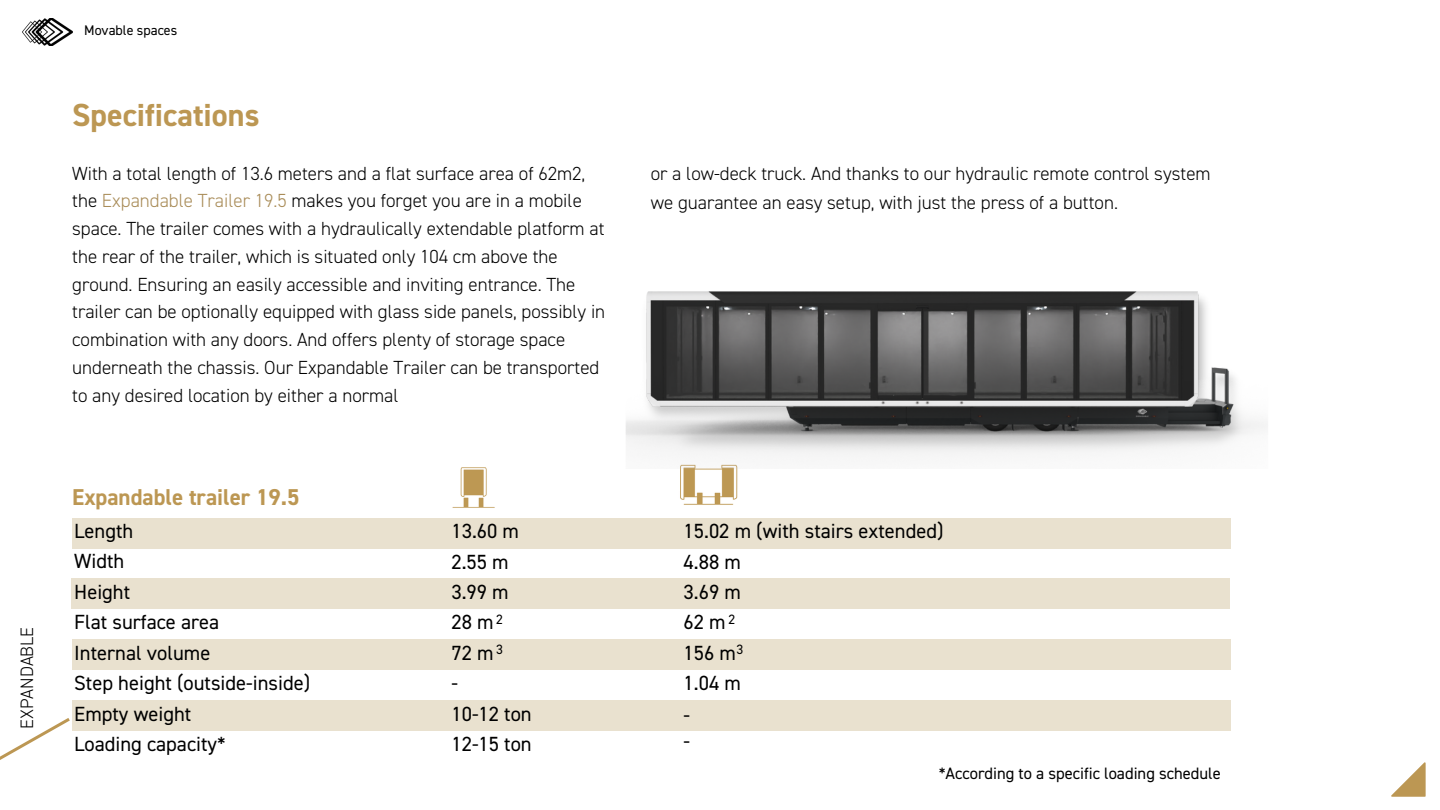
<style>
.page{position:relative;width:1440px;height:810px;background:#fff}
.page>*{position:absolute;margin:0;border:0;box-sizing:border-box;transform-origin:0 0}
.t1{font:700 32px "DIN2014";color:#bc9753}
.t2{font:700 23px "DIN2014";color:#bc9753}
.t3{font:20.5px "DIN2014";color:#000}
.t4{font:300 19px/27.8px "DIN2014";color:#000}
.t5{font:300 18px "DIN2014";color:#000}
.t6{font:16.5px "DIN2014";color:#000}
.t7{font:14px "DIN2014";color:#000}
.t8{font:13.5px "DIN2014";color:#000}
.s1{color:#a98c58}
</style>
<div class="page">
<svg style="left:1391px;top:762px;width:35px;height:35px"></svg>
<img style="left:23px;top:18px;width:49px;height:27px">
<svg style="left:0;top:718px;width:70px;height:42px"></svg>
<div style="left:72px;top:518px;width:1159px;height:30px;background:#e9e1cf"></div>
<div style="left:71px;top:579px;width:1159px;height:30px;background:#e9e1cf"></div>
<div style="left:72px;top:640px;width:1159px;height:30px;background:#e9e1cf"></div>
<div style="left:72px;top:701px;width:1159px;height:30px;background:#e9e1cf"></div>
<img style="left:452px;top:467px;width:43px;height:41px">
<img style="left:680px;top:468px;width:58px;height:37px">
<img style="left:626px;top:291px;width:642px;height:177px">
<p class="t5" style="left:19px;top:729px;width:104px;rotate:-90deg">EXPANDABLE</p>
<p class="t7" style="left:84px;top:24px;width:95px">Movable spaces</p>
<p class="t1" style="left:72px;top:101px;width:189px">Specifications</p>
<p class="t4" style="left:72px;top:160px;width:535px">With a total length of 13.6 meters and a flat surface area of 62m2, the <span class="s1">Expandable Trailer 19.5</span> makes you forget you are in a mobile space. The trailer comes with a hydraulically extendable platform at the rear of the trailer, which is situated only 104 cm above the ground. Ensuring an easily accessible and inviting entrance. The trailer can be optionally equipped with glass side panels, possibly in combination with any doors. And offers plenty of storage space underneath the chassis. Our Expandable Trailer can be transported to any desired location by either a normal</p>
<p class="t2" style="left:72px;top:487px;width:229px">Expandable trailer 19.5</p>
<p class="t3" style="left:74px;top:522px;width:61px">Length</p>
<p class="t3" style="left:74px;top:552px;width:52px">Width</p>
<p class="t3" style="left:74px;top:583px;width:58px">Height</p>
<p class="t3" style="left:74px;top:613px;width:147px">Flat surface area</p>
<p class="t3" style="left:74px;top:644px;width:138px">Internal volume</p>
<p class="t3" style="left:74px;top:674px;width:238px">Step height (outside-inside)</p>
<p class="t3" style="left:74px;top:705px;width:119px">Empty weight</p>
<p class="t3" style="left:74px;top:735px;width:153px">Loading capacity*</p>
<p class="t3" style="left:452px;top:522px;width:69px">13.60 m</p>
<p class="t3" style="left:452px;top:553px;width:59px">2.55 m</p>
<p class="t3" style="left:452px;top:583px;width:59px">3.99 m</p>
<p class="t3" style="left:452px;top:613px;width:44px">28 m</p>
<p class="t8" style="left:496px;top:613px;width:8px">2</p>
<p class="t3" style="left:452px;top:644px;width:44px">72 m</p>
<p class="t8" style="left:496px;top:644px;width:8px">3</p>
<p class="t3" style="left:452px;top:674px;width:8px">-</p>
<p class="t3" style="left:452px;top:705px;width:82px">10-12 ton</p>
<p class="t3" style="left:452px;top:735px;width:82px">12-15 ton</p>
<p class="t4" style="left:651px;top:161px;width:561px;line-height:28.5px">or a low-deck truck. And thanks to our hydraulic remote control system we guarantee an easy setup, with just the press of a button.</p>
<p class="t3" style="left:684px;top:522px;width:262px">15.02 m (with stairs extended)</p>
<p class="t3" style="left:684px;top:553px;width:59px">4.88 m</p>
<p class="t3" style="left:684px;top:583px;width:59px">3.69 m</p>
<p class="t3" style="left:684px;top:613px;width:44px">62 m</p>
<p class="t3" style="left:684px;top:644px;width:54px">156 m</p>
<p class="t3" style="left:684px;top:674px;width:59px">1.04 m</p>
<p class="t8" style="left:728px;top:613px;width:8px">2</p>
<p class="t8" style="left:737px;top:644px;width:8px">3</p>
<p class="t3" style="left:684px;top:706px;width:8px">-</p>
<p class="t3" style="left:684px;top:732px;width:8px">-</p>
<p class="t6" style="left:939px;top:766px;width:284px">*According to a specific loading schedule</p>
</div>
